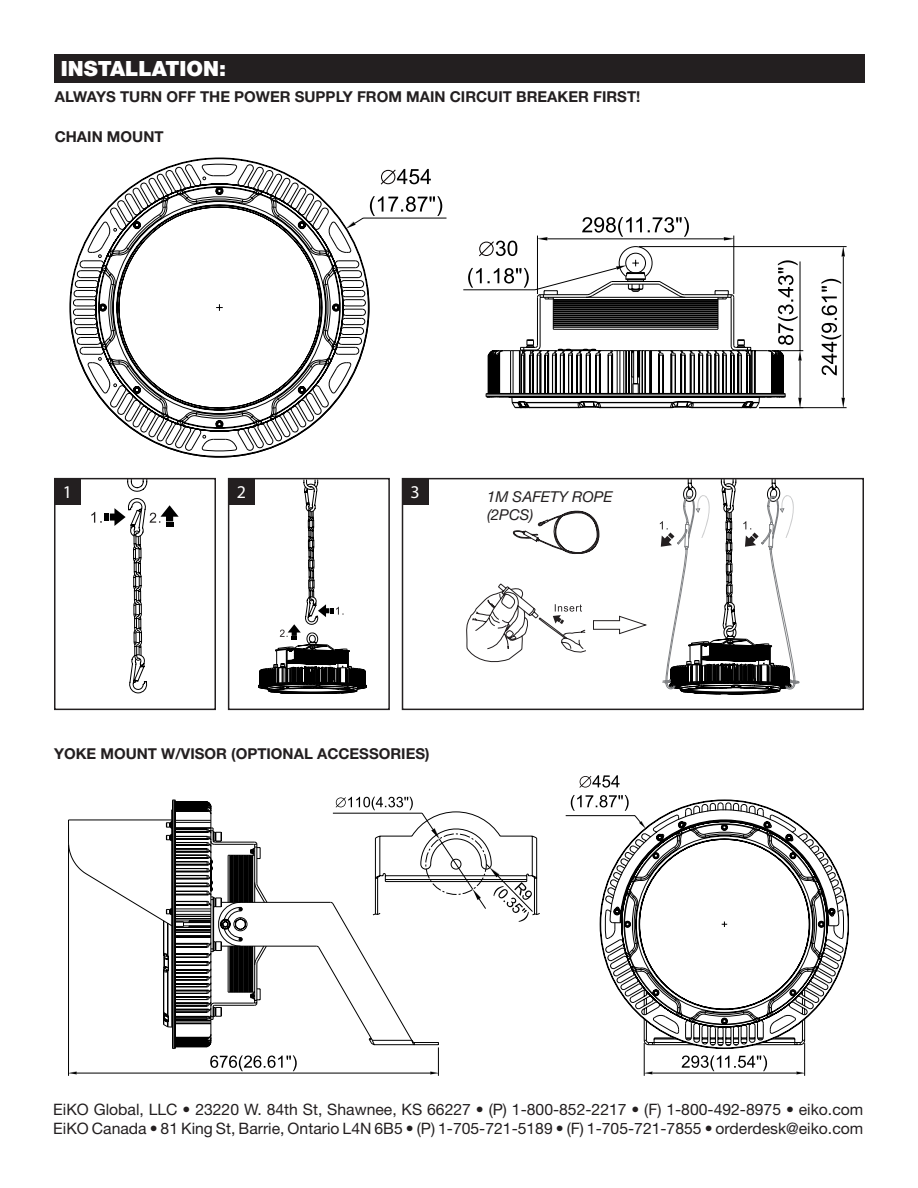
<style>
.page{position:relative;width:918px;height:1188px;background:#fff}
.page>*{position:absolute;margin:0;border:0;box-sizing:border-box;transform-origin:0 0}
.t1{font:900 21px "Helvetica Neue LT Std";color:#fff}
.t2{font:18px "Myriad Pro";color:#fff}
.t3{font:15.75px/18.9px "Helvetica Neue LT Std";color:#231f20}
.t4{font:700 15px "Helvetica Neue LT Std";color:#231f20}
.t5{font:italic 15px/18px "Helvetica Neue LT Std";color:#231f20}
</style>
<div class="page">
<svg style="left:91px;top:481px;width:88px;height:212px"></svg>
<div style="left:54px;top:478px;width:162px;height:232px;border:2px solid #231f20"></div>
<div style="left:54px;top:478px;width:27px;height:27px;background:#231f20"></div>
<svg style="left:71px;top:218px;width:238px;height:239px"></svg>
<svg style="left:127px;top:164px;width:182px;height:25px"></svg>
<svg style="left:99px;top:189px;width:241px;height:239px"></svg>
<hr style="left:759px;top:407px;width:88px;height:1px;background:#000">
<hr style="left:639px;top:246px;width:208px;height:1px;background:#000">
<hr style="left:843px;top:256px;width:1px;height:142px;background:#000">
<svg style="left:842px;top:398px;width:3px;height:10px"></svg>
<svg style="left:842px;top:247px;width:3px;height:9px"></svg>
<svg style="left:821px;top:279px;width:20px;height:96px"></svg>
<svg style="left:182px;top:187px;width:151px;height:161px"></svg>
<svg style="left:346px;top:169px;width:457px;height:239px"></svg>
<svg style="left:467px;top:584px;width:119px;height:79px"></svg>
<svg style="left:593px;top:616px;width:54px;height:18px"></svg>
<svg style="left:513px;top:510px;width:87px;height:44px"></svg>
<svg style="left:660px;top:481px;width:139px;height:213px"></svg>
<div style="left:402px;top:478px;width:462px;height:232px;border:2px solid #231f20"></div>
<div style="left:402px;top:478px;width:27px;height:27px;background:#231f20"></div>
<svg style="left:258px;top:481px;width:109px;height:213px"></svg>
<div style="left:228px;top:478px;width:162px;height:232px;border:2px solid #231f20"></div>
<div style="left:228px;top:478px;width:27px;height:27px;background:#231f20"></div>
<svg style="left:336px;top:797px;width:204px;height:125px"></svg>
<hr style="left:333px;top:813px;width:89px;height:1px;background:#000">
<svg style="left:643px;top:889px;width:206px;height:160px"></svg>
<svg style="left:643px;top:850px;width:201px;height:190px"></svg>
<svg style="left:566px;top:775px;width:259px;height:249px"></svg>
<hr style="left:644px;top:1043px;width:1px;height:33px;background:#000">
<hr style="left:804px;top:1043px;width:1px;height:33px;background:#000">
<hr style="left:652px;top:1073px;width:144px;height:1px;background:#000">
<svg style="left:644px;top:1072px;width:8px;height:2px"></svg>
<svg style="left:796px;top:1072px;width:9px;height:2px"></svg>
<svg style="left:682px;top:1055px;width:85px;height:16px"></svg>
<svg style="left:375px;top:844px;width:64px;height:202px"></svg>
<svg style="left:335px;top:800px;width:40px;height:246px"></svg>
<svg style="left:260px;top:809px;width:155px;height:236px"></svg>
<hr style="left:68px;top:845px;width:1px;height:231px;background:#000">
<hr style="left:77px;top:1073px;width:353px;height:1px;background:#000">
<svg style="left:69px;top:1072px;width:8px;height:2px"></svg>
<svg style="left:430px;top:1047px;width:9px;height:29px"></svg>
<svg style="left:210px;top:1055px;width:87px;height:16px"></svg>
<svg style="left:68px;top:800px;width:192px;height:249px"></svg>
<div style="left:54px;top:54px;width:810px;height:28px;background:#231f20"></div>
<h1 class="t1" style="left:61px;top:56px;width:167px">INSTALLATION:</h1>
<p class="t4" style="left:55px;top:87px;width:587px">ALWAYS TURN OFF THE POWER SUPPLY FROM MAIN CIRCUIT BREAKER FIRST!</p>
<p class="t4" style="left:55px;top:128px;width:110px">CHAIN MOUNT</p>
<p class="t2" style="left:63px;top:482px;width:11px">1</p>
<p class="t2" style="left:237px;top:482px;width:11px">2</p>
<p class="t2" style="left:411px;top:482px;width:11px">3</p>
<p class="t5" style="left:487px;top:488px;width:127px">1M SAFETY ROPE (2PCS)</p>
<p class="t4" style="left:54px;top:744px;width:377px">YOKE MOUNT W/VISOR (OPTIONAL ACCESSORIES)</p>
<p class="t3" style="left:53px;top:1100px;width:812px">EiKO Global, LLC • 23220 W. 84th St, Shawnee, KS 66227 • (P) 1-800-852-2217 • (F) 1-800-492-8975 • eiko.com<br>EiKO Canada • 81 King St, Barrie, Ontario L4N 6B5 • (P) 1-705-721-5189 • (F) 1-705-721-7855 • orderdesk@eiko.com</p>
</div>
